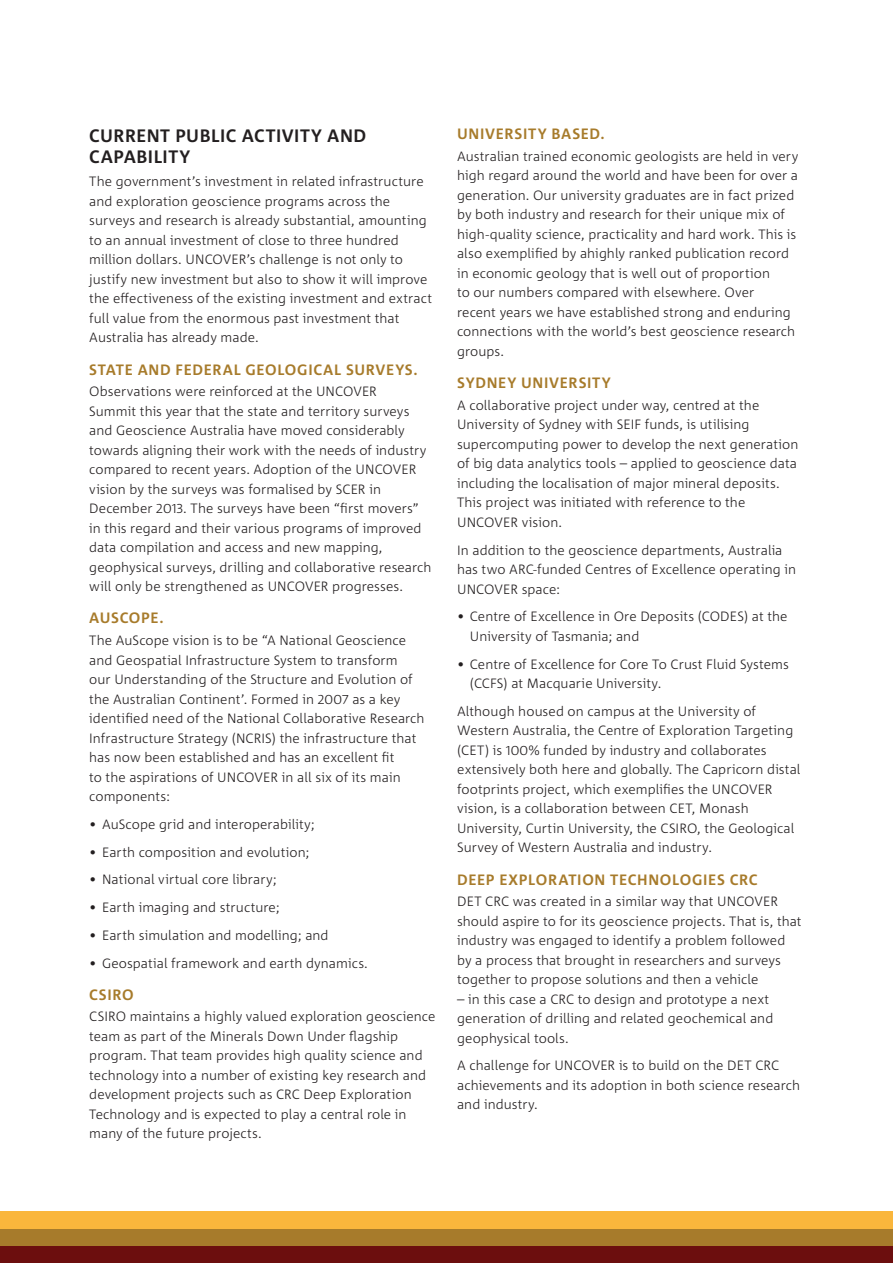
<style>
.page{position:relative;width:893px;height:1263px;background:#fff}
.page>*{position:absolute;margin:0;border:0;box-sizing:border-box;transform-origin:0 0}
.t1{font:700 18px/21px "Corpid C1";letter-spacing:.03em;color:#231f20}
.t2{font:700 15px "Corpid C1";letter-spacing:.045em;color:#a77b2b}
.t3{font:300 13.5px/19.5px "Corpid C1";letter-spacing:.005em;color:#231f20}
</style>
<div class="page">
<div style="left:0;top:1246px;width:893px;height:17px;background:#6c0e0e"></div>
<div style="left:0;top:1229px;width:893px;height:17px;background:#a77b2b"></div>
<div style="left:0;top:1212px;width:893px;height:17px;background:#fab63c"></div>
<h1 class="t1" style="left:89px;top:124px;width:278px;text-indent:71px">T PU BLIC ACTIVITY AN D<br>CAPABILITY</h1>
<p class="t3" style="left:89px;top:171px;width:344px">The government’s investment in related infrastructure and exploration geoscience programs across the surveys and research is already substantial, amounting to an annual investment of close to three hundred million dollars. UNCOVER’s challenge is not only to justify new investment but also to show it will improve the effectiveness of the existing investment and extract full value from the enormous past investment that Australia has already made.</p>
<p class="t2" style="left:89px;top:360px;width:276px">STATE AN D FE DERAL GEOLOGICAL SURVE</p>
<p class="t2" style="left:395px;top:360px;width:24px">YS.</p>
<p class="t3" style="left:89px;top:381px;width:344px">Observations were reinforced at the UNCOVER<br>Summit this year that the state and territory surveys and Geoscience Australia have moved considerably towards aligning their work with the needs of industry compared to recent years. Adoption of the UNCOVER vision by the surveys was formalised by SCER in December 2013. The surveys have been “first movers” in this regard and their various programs of improved data compilation and access and new mapping, geophysical surveys, drilling and collaborative research will only be strengthened as UNCOVER progresses.</p>
<p class="t2" style="left:89px;top:609px;width:12px">AUSCO</p>
<p class="t2" style="left:141px;top:609px;width:24px">PE.</p>
<p class="t3" style="left:89px;top:630px;width:337px">The AuScope vision is to be “A National Geoscience and Geospatial Infrastructure System to transform<br>our Understanding of the Structure and Evolution of the Australian Continent’. Formed in 2007 as a key identified need of the National Collaborative Research Infrastructure Strategy (NCRIS) the infrastructure that has now been established and has an excellent fit<br>to the aspirations of UNCOVER in all six of its main components:</p>
<p class="t3" style="left:89px;top:814px;width:227px">• AuScope grid and interoperability;</p>
<p class="t3" style="left:89px;top:842px;width:222px">• Earth composition and evolution;</p>
<p class="t3" style="left:89px;top:869px;width:189px">• National virtual core library;</p>
<p class="t3" style="left:89px;top:897px;width:192px">• Earth imaging and structure;</p>
<p class="t3" style="left:89px;top:925px;width:241px">• Earth simulation and modelling; and</p>
<p class="t3" style="left:89px;top:953px;width:280px">• Geospatial framework and earth dynamics.</p>
<p class="t2" style="left:89px;top:985px;width:46px">CSI RO</p>
<p class="t3" style="left:89px;top:1006px;width:348px">CSIRO maintains a highly valued exploration geoscience team as part of the Minerals Down Under flagship program. That team provides high quality science and technology into a number of existing key research and development projects such as CRC Deep Exploration Technology and is expected to play a central role in many of the future projects.</p>
<h1 class="t1" style="left:89px;top:124px;width:24px">CURREN</h1>
<p class="t2" style="left:457px;top:125px;width:39px">UNIVER</p>
<p class="t2" style="left:515px;top:125px;width:92px">SITY BASED.</p>
<p class="t3" style="left:457px;top:146px;width:343px">Australian trained economic geologists are held in very high regard around the world and have been for over a generation. Our university graduates are in fact prized by both industry and research for their unique mix of high-quality science, practicality and hard work. This is also exemplified by ahighly ranked publication record in economic geology that is well out of proportion<br>to our numbers compared with elsewhere. Over<br>recent years we have established strong and enduring connections with the world’s best geoscience research groups.</p>
<p class="t2" style="left:457px;top:373px;width:103px">SYDNEY UNIVER</p>
<p class="t2" style="left:579px;top:373px;width:34px">SITY</p>
<p class="t3" style="left:457px;top:395px;width:343px">A collaborative project under way, centred at the University of Sydney with SEIF funds, is utilising supercomputing power to develop the next generation of big data analytics tools – applied to geoscience data including the localisation of major mineral deposits.<br>This project was initiated with reference to the UNCOVER vision.</p>
<p class="t3" style="left:457px;top:540px;width:340px">In addition to the geoscience departments, Australia has two ARC-funded Centres of Excellence operating in<br>UNCOVER space:</p>
<p class="t3" style="left:470px;top:606px;width:319px;text-indent:-13px">• Centre of Excellence in Ore Deposits (CODES) at the<br>University of Tasmania; and</p>
<p class="t3" style="left:470px;top:654px;width:320px;text-indent:-13px">• Centre of Excellence for Core To Crust Fluid Systems (CCFS) at Macquarie University.</p>
<p class="t3" style="left:457px;top:701px;width:345px">Although housed on campus at the University of Western Australia, the Centre of Exploration Targeting (CET) is 100% funded by industry and collaborates extensively both here and globally. The Capricorn distal footprints project, which exemplifies the UNCOVER vision, is a collaboration between CET, Monash University, Curtin University, the CSIRO, the Geological Survey of Western Australia and industry.</p>
<p class="t2" style="left:457px;top:870px;width:10px">DEE</p>
<p class="t2" style="left:486px;top:870px;width:273px">P EXPLORATION TECHNOLOGIES CRC</p>
<p class="t3" style="left:457px;top:891px;width:346px">DET CRC was created in a similar way that UNCOVER should aspire to for its geoscience projects. That is, that industry was engaged to identify a problem followed by a process that brought in researchers and surveys together to propose solutions and then a vehicle</p>
<p class="t3" style="left:457px;top:989px;width:318px">– in this case a CRC to design and prototype a next generation of drilling and related geochemical and geophysical tools.</p>
<p class="t3" style="left:457px;top:1055px;width:345px">A challenge for UNCOVER is to build on the DET CRC achievements and its adoption in both science research and industry.</p>
</div>
